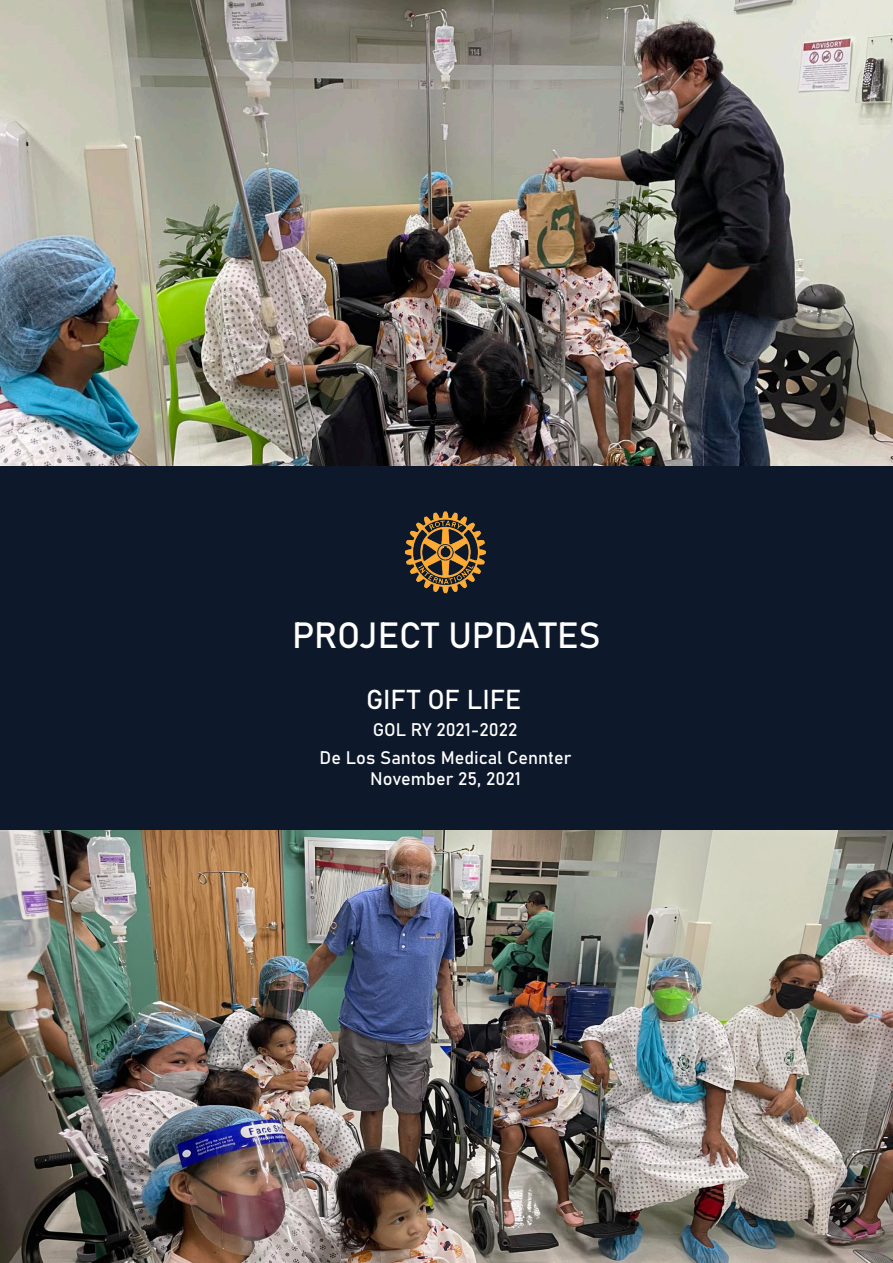
<style>
.page{position:relative;width:893px;height:1263px;background:#0d182b}
.page>*{position:absolute;margin:0;border:0;box-sizing:border-box;transform-origin:0 0}
.t1{font:36px "Bahnschrift";letter-spacing:-.01em;color:#fff}
.t2{font:27px "Bahnschrift";color:#fff}
.t3{font:18px "Bahnschrift";color:#fff}
</style>
<div class="page">
<img style="left:404px;top:511px;width:82px;height:83px">
<img style="left:0;top:0;width:893px;height:466px">
<img style="left:0;top:831px;width:893px;height:432px">
<p class="t1" style="left:292px;top:608px;width:310px">PROJECT UPDATES</p>
<p class="t2" style="left:366px;top:679px;width:157px">GIFT OF LIFE</p>
<p class="t3" style="left:373px;top:716px;width:146px">GOL RY 2021-2022</p>
<p class="t3" style="left:320px;top:744px;width:253px">De Los Santos Medical Cennter</p>
<p class="t3" style="left:370px;top:765px;width:152px">November 25, 2021</p>
</div>
